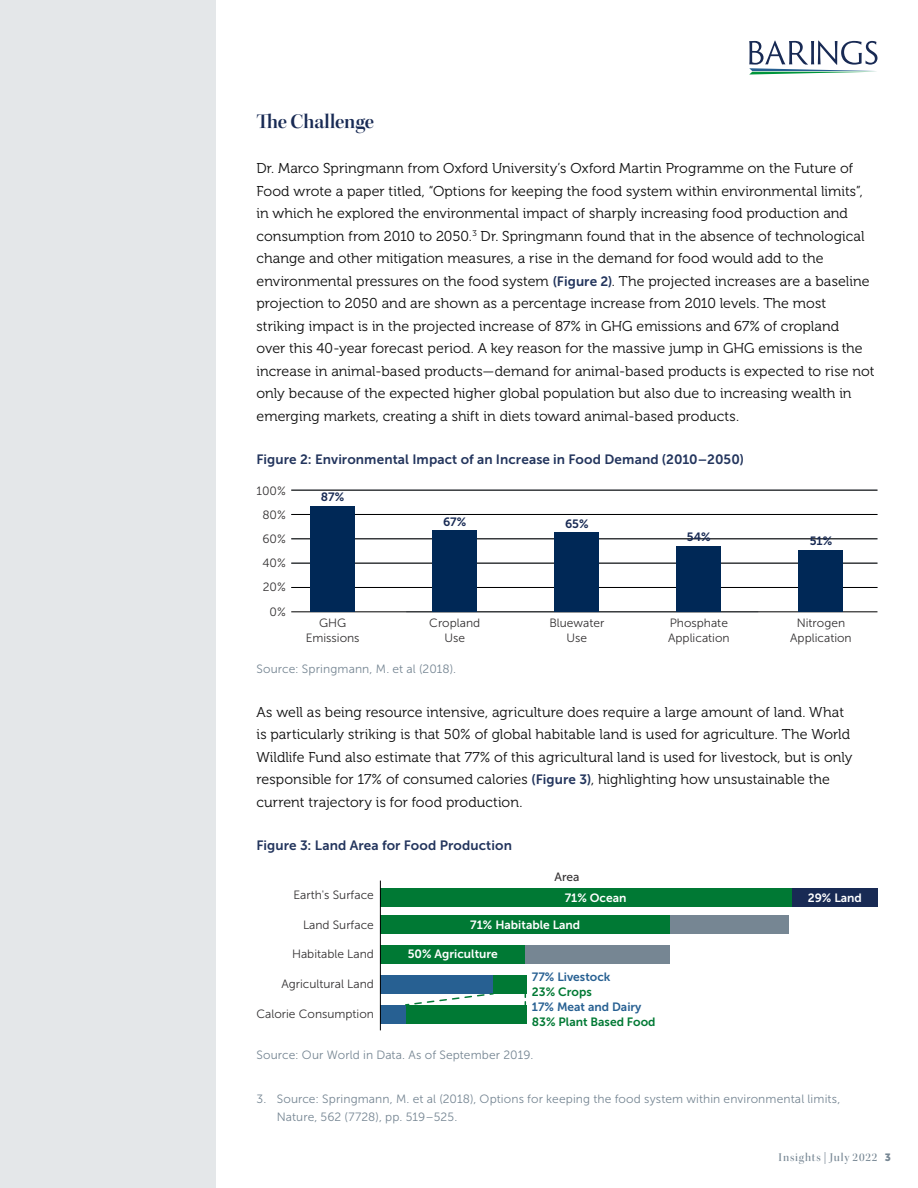
<style>
.page{position:relative;width:918px;height:1188px;background:#fff}
.page>*{position:absolute;margin:0;border:0;box-sizing:border-box;transform-origin:0 0}
.t1{font:21px "Kepler Std Semibold Disp";letter-spacing:-.005em;color:#182a54}
.t2{font:14.25px/22.5px "Museo 300";letter-spacing:.005em;color:#0d0d0d}
.t3{font:13.5px "Museo Sans 700";letter-spacing:.01em;color:#23355d}
.t4{font:12px/18px "Museo Sans 300";letter-spacing:.01em;color:#768693}
.t5{font:12px/14.4px "Museo Sans 300";color:#333132;text-align:center}
.t6{font:12px "Museo Sans 700";color:#fff}
.t7{font:12px/14.9px "Museo Sans 700";color:#007934}
.t8{font:12px "Kepler Std Medium Disp";letter-spacing:.07em;color:#768693}
.t9{font:12px "Museo Sans 700";color:#182a54}
.t10{font:12px "Museo Sans 700";color:#276092}
.t11{font:12px "Museo Sans 500";color:#333132}
.s1{font-family:"Museo Sans 700";font-size:13.5px;color:#23355d}
.s2{color:#276092}
.s3{font-family:"Museo Sans 900";font-size:10.5px}
</style>
<div class="page">
<svg style="left:749px;top:40px;width:129px;height:35px"></svg>
<div style="left:0;top:0;width:216px;height:1188px;background:#e4e7e9"></div>
<hr style="left:291px;top:612px;width:586px;height:1px;background:#000">
<hr style="left:291px;top:490px;width:586px;height:1px;background:#000">
<hr style="left:291px;top:514px;width:586px;height:1px;background:#000">
<hr style="left:291px;top:539px;width:586px;height:1px;background:#000">
<hr style="left:291px;top:563px;width:586px;height:1px;background:#000">
<hr style="left:291px;top:587px;width:586px;height:1px;background:#000">
<div style="left:798px;top:550px;width:45px;height:62px;background:#002856"></div>
<div style="left:676px;top:546px;width:45px;height:66px;background:#002856"></div>
<div style="left:554px;top:533px;width:45px;height:79px;background:#002856"></div>
<div style="left:432px;top:530px;width:45px;height:82px;background:#002856"></div>
<div style="left:310px;top:506px;width:45px;height:106px;background:#002856"></div>
<div style="left:380px;top:915px;width:290px;height:19px;background:#007934"></div>
<div style="left:670px;top:915px;width:119px;height:19px;background:#768693"></div>
<div style="left:380px;top:945px;width:145px;height:19px;background:#007934"></div>
<div style="left:525px;top:945px;width:145px;height:19px;background:#768693"></div>
<div style="left:380px;top:975px;width:113px;height:19px;background:#276092"></div>
<div style="left:493px;top:975px;width:34px;height:19px;background:#007934"></div>
<div style="left:380px;top:1005px;width:26px;height:19px;background:#276092"></div>
<div style="left:406px;top:1005px;width:121px;height:19px;background:#007934"></div>
<div style="left:380px;top:889px;width:412px;height:18px;background:#007934"></div>
<div style="left:792px;top:889px;width:85px;height:18px;background:#182a54"></div>
<svg style="left:406px;top:993px;width:87px;height:12px"></svg>
<hr style="left:380px;top:881px;width:1px;height:149px;background:#000">
<p class="t1" style="left:256px;top:110px;width:119px">The Challenge</p>
<p class="t2" style="left:256px;top:157px;width:620px">Dr. Marco Springmann from Oxford University’s Oxford Martin Programme on the Future of Food wrote a paper titled, “Options for keeping the food system within environmental limits”, in which he explored the environmental impact of sharply increasing food production and consumption from 2010 to 2050.<sup>3</sup> Dr. Springmann found that in the absence of technological change and other mitigation measures, a rise in the demand for food would add to the environmental pressures on the food system <span class="s1">(Figure 2)</span>. The projected increases are a baseline projection to 2050 and are shown as a percentage increase from 2010 levels. The most striking impact is in the projected increase of 87% in GHG emissions and 67% of cropland<br>over this 40-year forecast period. A key reason for the massive jump in GHG emissions is the increase in animal-based products—demand for animal-based products is expected to rise not only because of the expected higher global population but also due to increasing wealth in emerging markets, creating a shift in diets toward animal-based products.</p>
<p class="t3" style="left:256px;top:452px;width:489px">Figure 2: Environmental Impact of an Increase in Food Demand (2010–2050)</p>
<p class="t5" style="left:257px;top:478px;width:31px;line-height:24.3px">100%<br>80%</p>
<p class="t5" style="left:262px;top:556px;width:25px">40%</p>
<p class="t5" style="left:262px;top:532px;width:25px">60%</p>
<p class="t5" style="left:263px;top:575px;width:25px;line-height:24.3px">20%<br>0%</p>
<p class="t9" style="left:321px;top:490px;width:25px">87%</p>
<p class="t5" style="left:306px;top:616px;width:55px">GHG<br>Emissions</p>
<p class="t9" style="left:443px;top:515px;width:25px">67%</p>
<p class="t9" style="left:565px;top:517px;width:25px">65%</p>
<p class="t9" style="left:687px;top:530px;width:25px">54%</p>
<p class="t9" style="left:810px;top:534px;width:24px">51%</p>
<p class="t5" style="left:429px;top:616px;width:52px">Cropland<br>Use</p>
<p class="t5" style="left:549px;top:616px;width:56px">Bluewater<br>Use</p>
<p class="t5" style="left:668px;top:616px;width:63px;text-align:left">Phosphate<br>Application</p>
<p class="t5" style="left:790px;top:616px;width:63px">Nitrogen<br>Application</p>
<p class="t4" style="left:256px;top:660px;width:201px">Source: Springmann, M. et al (2018).</p>
<p class="t2" style="left:256px;top:701px;width:598px">As well as being resource intensive, agriculture does require a large amount of land. What is particularly striking is that 50% of global habitable land is used for agriculture. The World Wildlife Fund also estimate that 77% of this agricultural land is used for livestock, but is only responsible for 17% of consumed calories <span class="s1">(Figure 3)</span>, highlighting how unsustainable the current trajectory is for food production.</p>
<p class="t3" style="left:256px;top:838px;width:257px">Figure 3: Land Area for Food Production</p>
<p class="t11" style="left:554px;top:870px;width:27px">Area</p>
<p class="t5" style="left:293px;top:887px;width:82px">Earth's Surface</p>
<p class="t5" style="left:303px;top:917px;width:72px">Land Surface</p>
<p class="t5" style="left:292px;top:947px;width:83px">Habitable Land</p>
<p class="t5" style="left:282px;top:977px;width:94px">Agricultural Land</p>
<p class="t5" style="left:257px;top:1007px;width:119px">Calorie Consumption</p>
<p class="t6" style="left:565px;top:891px;width:63px">71% Ocean</p>
<p class="t6" style="left:808px;top:891px;width:56px">29% Land</p>
<p class="t6" style="left:470px;top:918px;width:111px">71% Habitable Land</p>
<p class="t6" style="left:408px;top:948px;width:92px">50% Agriculture</p>
<p class="t7" style="left:532px;top:984px;width:61px">23% Crops</p>
<p class="t10" style="left:532px;top:970px;width:80px">77% Livestock</p>
<p class="t7" style="left:532px;top:999px;width:125px"><span class="s2">17% Meat and Dairy<br></span>83% Plant Based Food</p>
<p class="t4" style="left:256px;top:1046px;width:278px">Source: Our World in Data. As of September 2019.</p>
<p class="t4" style="left:277px;top:1089px;width:565px;text-indent:-20px">3. Source: Springmann, M. et al (2018), Options for keeping the food system within environmental limits,<br>Nature, 562 (7728), pp. 519–525.</p>
<p class="t8" style="left:779px;top:1150px;width:114px">Insights | July 2022 <span class="s3">3</span></p>
</div>
